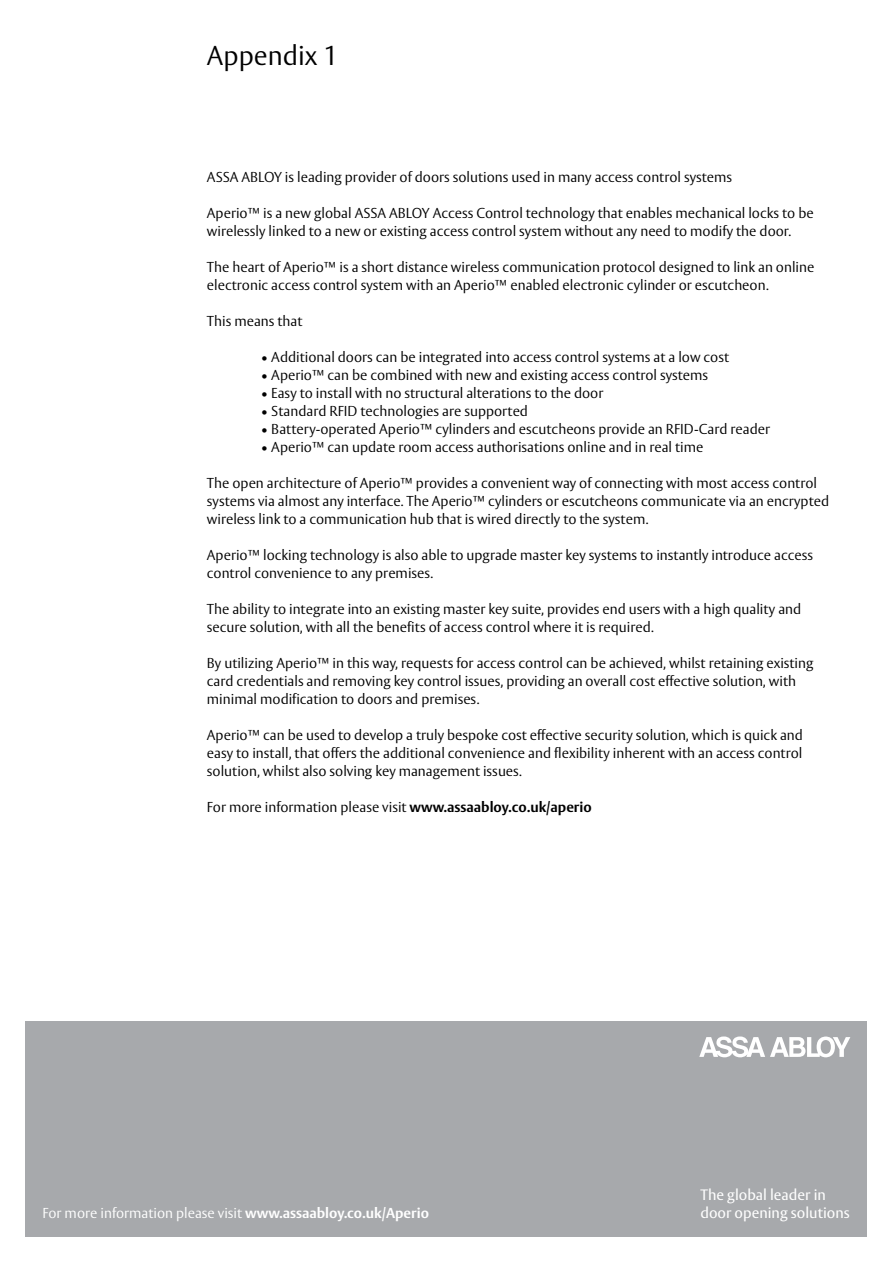
<style>
.page{position:relative;width:893px;height:1263px;background:#fff}
.page>*{position:absolute;margin:0;border:0;box-sizing:border-box;transform-origin:0 0}
.t1{font:300 27px "ASSA Vesta";color:#000}
.t2{font:14.85px/17.9px "ASSA Vesta";color:#fff}
.t3{font:300 14.25px/18px "ASSA Vesta";color:#000}
.t4{font:300 14.25px "ASSA Vesta";color:#fff}
.s1{font-weight:700}
</style>
<div class="page">
<div style="left:26px;top:1022px;width:841px;height:215px;background:#a7a9ac"></div>
<svg style="left:699px;top:1036px;width:151px;height:21px"></svg>
<h1 class="t1" style="left:207px;top:39px;width:133px">Appendix 1</h1>
<p class="t3" style="left:207px;top:169px;width:527px">ASSA ABLOY is leading provider of doors solutions used in many access control systems</p>
<p class="t3" style="left:207px;top:205px;width:608px">Aperio™ is a new global ASSA ABLOY Access Control technology that enables mechanical locks to be wirelessly linked to a new or existing access control system without any need to modify the door.</p>
<p class="t3" style="left:207px;top:259px;width:609px">The heart of Aperio™ is a short distance wireless communication protocol designed to link an online electronic access control system with an Aperio™ enabled electronic cylinder or escutcheon.</p>
<p class="t3" style="left:207px;top:313px;width:97px">This means that</p>
<p class="t3" style="left:261px;top:349px;width:470px">• Additional doors can be integrated into access control systems at a low cost</p>
<p class="t3" style="left:261px;top:367px;width:449px">• Aperio™ can be combined with new and existing access control systems</p>
<p class="t3" style="left:261px;top:385px;width:344px">• Easy to install with no structural alterations to the door</p>
<p class="t3" style="left:261px;top:403px;width:269px">• Standard RFID technologies are supported</p>
<p class="t3" style="left:261px;top:421px;width:511px">• Battery-operated Aperio™ cylinders and escutcheons provide an RFID-Card reader</p>
<p class="t3" style="left:261px;top:439px;width:444px">• Aperio™ can update room access authorisations online and in real time</p>
<p class="t3" style="left:207px;top:475px;width:624px">The open architecture of Aperio™ provides a convenient way of connecting with most access control systems via almost any interface. The Aperio™ cylinders or escutcheons communicate via an encrypted wireless link to a communication hub that is wired directly to the system.</p>
<p class="t3" style="left:207px;top:547px;width:608px">Aperio™ locking technology is also able to upgrade master key systems to instantly introduce access control convenience to any premises.</p>
<p class="t3" style="left:207px;top:601px;width:596px">The ability to integrate into an existing master key suite, provides end users with a high quality and secure solution, with all the benefits of access control where it is required.</p>
<p class="t3" style="left:207px;top:655px;width:608px">By utilizing Aperio™ in this way, requests for access control can be achieved, whilst retaining existing card credentials and removing key control issues, providing an overall cost effective solution, with minimal modification to doors and premises.</p>
<p class="t3" style="left:207px;top:727px;width:597px;text-align:justify">Aperio™ can be used to develop a truly bespoke cost effective security solution, which is quick and easy to install, that offers the additional convenience and flexibility inherent with an access control solution, whilst also solving key management issues.</p>
<p class="t3" style="left:207px;top:799px;width:386px">For more information please visit <span class="s1">www.assaabloy.co.uk/aperio</span></p>
<p class="t4" style="left:43px;top:1204px;width:388px">For more information please visit <span class="s1">www.assaabloy.co.uk/Aperio</span></p>
<p class="t2" style="left:700px;top:1186px;width:151px">The global leader in door opening solutions</p>
</div>
